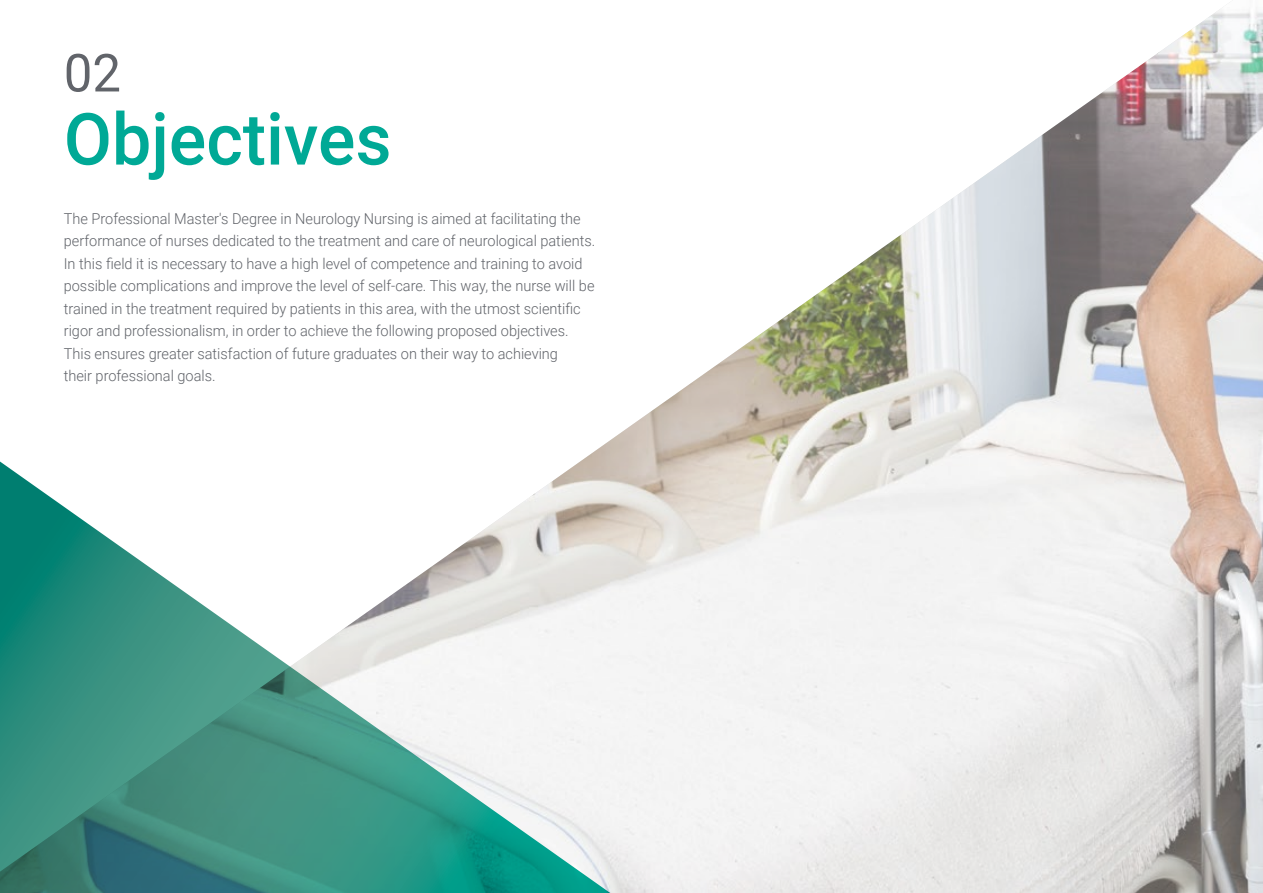
<style>
.page{position:relative;width:1263px;height:893px;background:#fff}
.page>*{position:absolute;margin:0;border:0;box-sizing:border-box;transform-origin:0 0}
.t1{font:500 72px "Roboto";color:#00a996}
.t2{font:52.5px "Roboto";color:#61646a}
.t3{font:300 15px/22.5px "Roboto";color:#61646a}
</style>
<div class="page">
<img style="left:602px;top:9px;width:661px;height:884px">
<svg style="left:0;top:446px;width:640px;height:447px"></svg>
<h2 class="t2" style="left:64px;top:36px;width:59px">02</h2>
<h1 class="t1" style="left:64px;top:89px;width:329px">Objectives</h1>
<p class="t3" style="left:64px;top:207px;width:533px">The Professional Master's Degree in Neurology Nursing is aimed at facilitating the performance of nurses dedicated to the treatment and care of neurological patients.<br>In this field it is necessary to have a high level of competence and training to avoid possible complications and improve the level of self-care. This way, the nurse will be trained in the treatment required by patients in this area, with the utmost scientific rigor and professionalism, in order to achieve the following proposed objectives.<br>This ensures greater satisfaction of future graduates on their way to achieving<br>their professional goals.</p>
</div>
